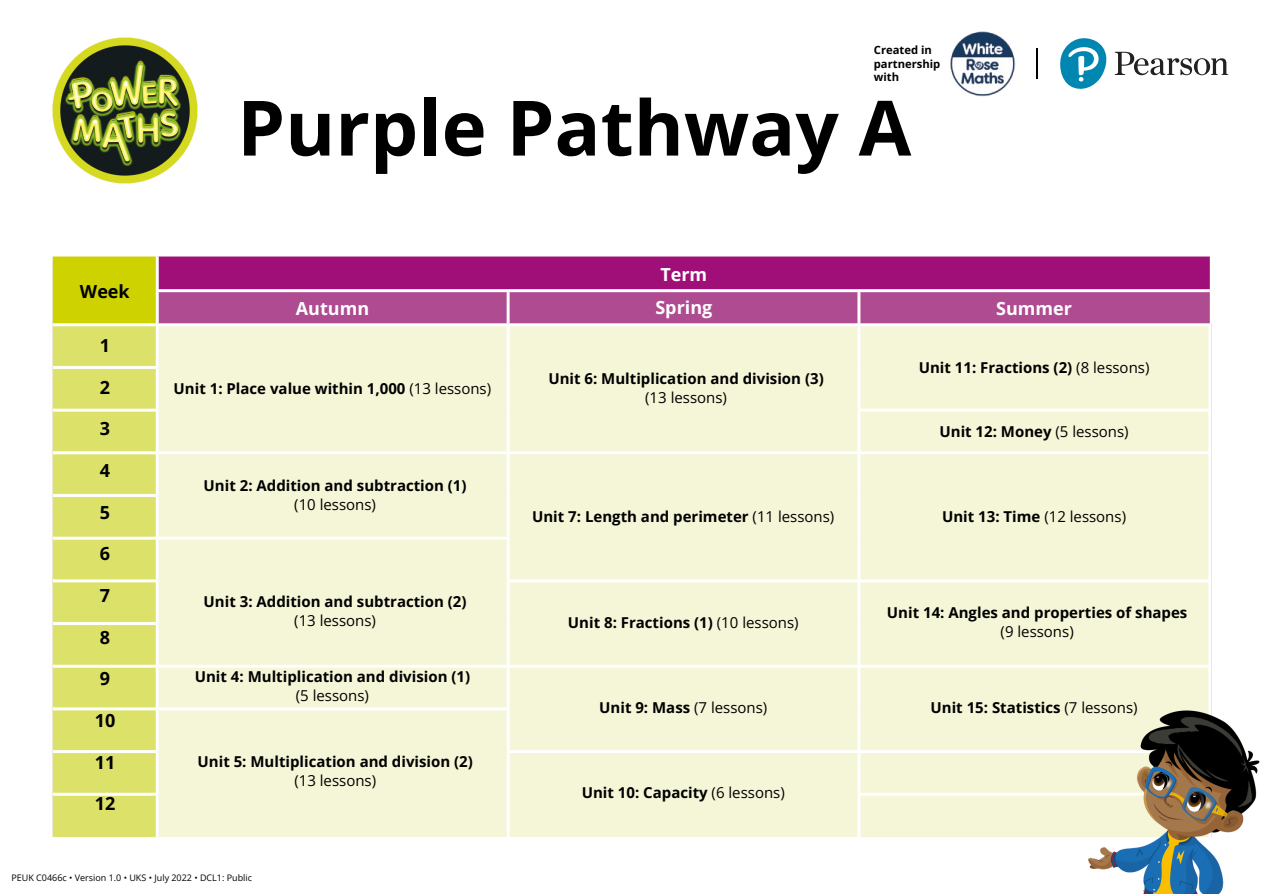
<style>
.page{position:relative;width:1263px;height:894px;background:#fff}
.page>*{position:absolute;margin:0;border:0;box-sizing:border-box;transform-origin:0 0}
.t1{font:700 76.35px "Open Sans";color:#000}
.t2{font:700 18px/33.8px "Open Sans";color:#fff}
.t3{font:700 18px "Open Sans";color:#000}
.t4{font:700 15px/19.2px "Open Sans";color:#000;text-align:center}
.t5{font:15px "Open Sans";color:#000}
.t6{font:700 11.25px/13.5px "Open Sans";color:#000}
.t7{font:9px "Open Sans";color:#000}
.s1{font-weight:400}
</style>
<div class="page">
<img style="left:52px;top:37px;width:146px;height:147px">
<img style="left:53px;top:47px;width:142px;height:133px">
<svg style="left:1115px;top:52px;width:113px;height:23px"></svg>
<svg style="left:1060px;top:38px;width:46px;height:51px"></svg>
<img style="left:950px;top:31px;width:65px;height:66px">
<hr style="left:1036px;top:48px;width:2px;height:31px;background:#000">
<img style="left:52px;top:256px;width:1160px;height:617px">
<img style="left:1122px;top:751px;width:8px;height:55px">
<svg style="left:1112px;top:851px;width:4px;height:15px"></svg>
<svg style="left:1088px;top:854px;width:24px;height:14px"></svg>
<img style="left:1130px;top:703px;width:130px;height:190px">
<img style="left:1135px;top:754px;width:47px;height:49px">
<img style="left:1186px;top:782px;width:43px;height:45px">
<img style="left:1147px;top:760px;width:42px;height:6px">
<svg style="left:1145px;top:766px;width:83px;height:54px;background:#766149"></svg>
<svg style="left:1176px;top:849px;width:9px;height:15px"></svg>
<h4 class="t6" style="left:874px;top:43px;width:68px">Created in partnership with</h4>
<h4 class="t3" style="left:80px;top:278px;width:51px">Week</h4>
<h2 class="t3" style="left:100px;top:333px;width:12px">1</h2>
<h2 class="t3" style="left:100px;top:374px;width:12px">2</h2>
<h2 class="t3" style="left:100px;top:416px;width:12px">3</h2>
<h2 class="t3" style="left:100px;top:457px;width:12px">4</h2>
<h2 class="t3" style="left:100px;top:499px;width:12px">5</h2>
<h2 class="t3" style="left:100px;top:541px;width:12px">6</h2>
<h2 class="t3" style="left:100px;top:582px;width:12px">7</h2>
<h2 class="t3" style="left:100px;top:624px;width:12px">8</h2>
<h2 class="t3" style="left:100px;top:666px;width:12px">9</h2>
<h2 class="t3" style="left:95px;top:707px;width:22px">10</h2>
<h2 class="t3" style="left:95px;top:749px;width:22px">11</h2>
<h2 class="t3" style="left:95px;top:790px;width:22px">12</h2>
<h2 class="t1" style="left:237px;top:74px;width:675px">Purple Pathway A</h2>
<h4 class="t2" style="left:296px;top:291px;width:75px">Autumn</h4>
<h1 class="t4" style="left:174px;top:378px;width:319px">Unit 1: Place value within 1,000 <span class="s1">(13 lessons)</span></h1>
<h4 class="t2" style="left:655px;top:257px;width:58px">Term<br>Spring</h4>
<h2 class="t4" style="left:548px;top:368px;width:277px">Unit 6: Multiplication and division (3) <span class="s1">(13 lessons)</span></h2>
<h4 class="t2" style="left:996px;top:291px;width:77px">Summer</h4>
<h3 class="t4" style="left:919px;top:357px;width:232px">Unit 11: Fractions (2) <span class="s1">(8 lessons)</span></h3>
<h4 class="t4" style="left:939px;top:421px;width:191px">Unit 12: Money <span class="s1">(5 lessons)</span></h4>
<p class="t4" style="left:204px;top:475px;width:264px">Unit 2: Addition and subtraction (1) <span class="s1">(10 lessons)</span></p>
<p class="t4" style="left:204px;top:591px;width:264px">Unit 3: Addition and subtraction (2) <span class="s1">(13 lessons)</span></p>
<p class="t4" style="left:195px;top:666px;width:277px">Unit 4: Multiplication and division (1)</p>
<h5 class="t5" style="left:296px;top:685px;width:75px">(5 lessons)</h5>
<p class="t4" style="left:198px;top:751px;width:277px">Unit 5: Multiplication and division (2) <span class="s1">(13 lessons)</span></p>
<h2 class="t4" style="left:532px;top:506px;width:304px">Unit 7: Length and perimeter <span class="s1">(11 lessons)</span></h2>
<h4 class="t4" style="left:942px;top:506px;width:185px">Unit 13: Time <span class="s1">(12 lessons)</span></h4>
<h2 class="t4" style="left:568px;top:612px;width:232px">Unit 8: Fractions (1) <span class="s1">(10 lessons)</span></h2>
<p class="t4" style="left:599px;top:697px;width:170px">Unit 9: Mass <span class="s1">(7 lessons)</span></p>
<p class="t4" style="left:582px;top:782px;width:205px">Unit 10: Capacity <span class="s1">(6 lessons)</span></p>
<h4 class="t4" style="left:887px;top:602px;width:302px">Unit 14: Angles and properties of shapes <span class="s1">(9 lessons)</span></h4>
<h4 class="t4" style="left:930px;top:697px;width:209px">Unit 15: Statistics <span class="s1">(7 lessons)</span></h4>
<h4 class="t7" style="left:11px;top:870px;width:242px">PEUK C0466c • Version 1.0 • UKS • July 2022 • DCL1: Public</h4>
</div>
